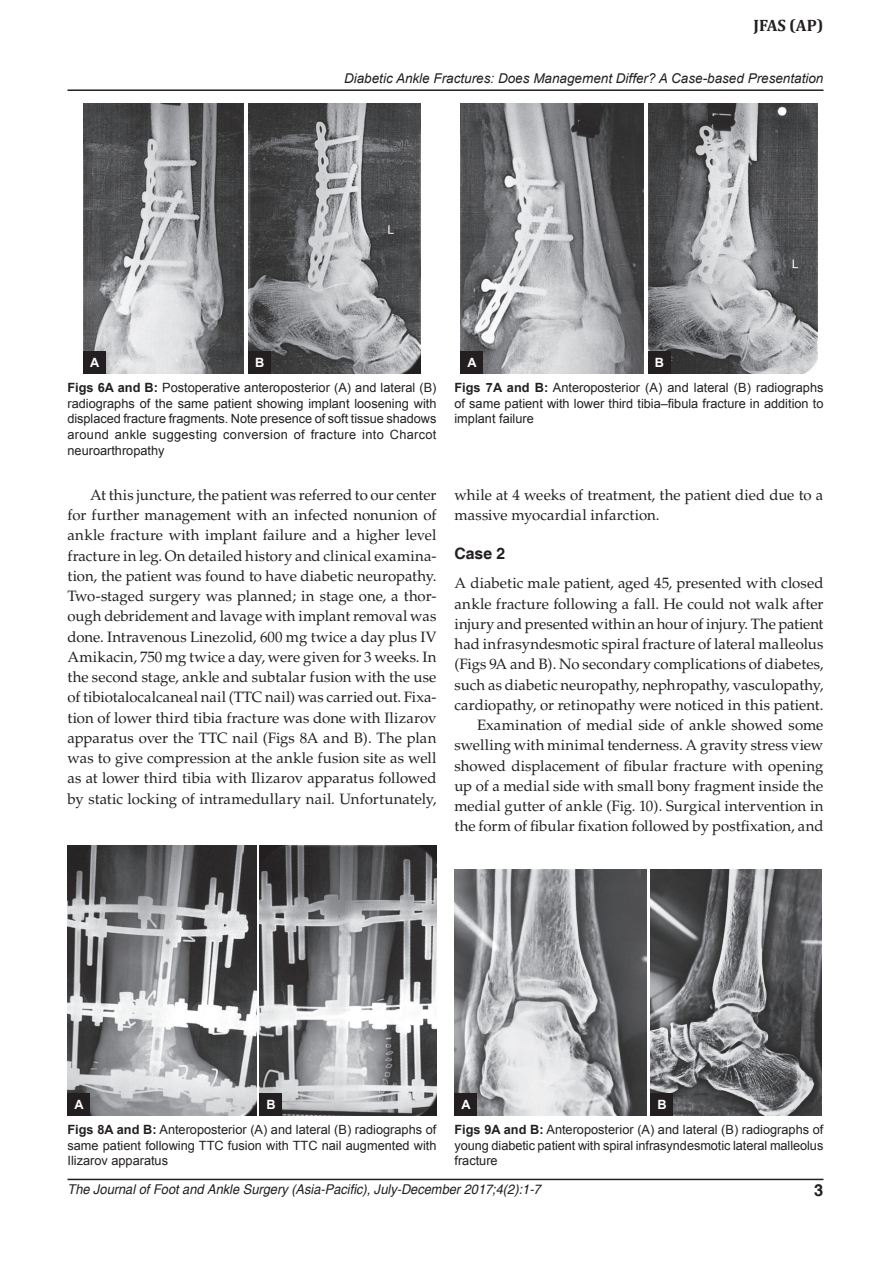
<style>
.page{position:relative;width:891px;height:1269px;background:#fff}
.page>*{position:absolute;margin:0;border:0;box-sizing:border-box;transform-origin:0 0}
.t1{font:700 16.5px "Cambria";letter-spacing:-.005em;color:#231f20}
.t2{font:700 16.5px "Helvetica";color:#231f20}
.t3{font:700 15.75px "Helvetica";color:#231f20}
.t4{font:15px/20.2px "Palatino";color:#231f20;text-align:justify}
.t5{font:italic 13.5px "Helvetica";color:#231f20;scale:.95 1}
.t6{font:italic 13.5px "Arial";color:#231f20}
.t7{font:12.75px/15.8px "Arial";color:#231f20;text-align:justify}
.t8{font:700 12.75px "Arial";color:#fff}
.s1{font-weight:700}
</style>
<div class="page">
<hr style="left:68px;top:89px;width:756px;height:2px;background:#231f20">
<hr style="left:68px;top:1179px;width:756px;height:1px;background:#231f20">
<img style="left:83px;top:104px;width:161px;height:270px">
<img style="left:248px;top:104px;width:173px;height:270px">
<div style="left:248px;top:351px;width:23px;height:23px;background:#231f20"></div>
<div style="left:83px;top:351px;width:23px;height:23px;background:#231f20"></div>
<img style="left:461px;top:104px;width:183px;height:270px">
<img style="left:648px;top:104px;width:169px;height:270px">
<img style="left:68px;top:846px;width:188px;height:270px">
<img style="left:260px;top:846px;width:176px;height:270px">
<img style="left:454px;top:869px;width:192px;height:247px">
<img style="left:651px;top:869px;width:171px;height:247px">
<div style="left:260px;top:1093px;width:22px;height:23px;background:#231f20"></div>
<div style="left:68px;top:1093px;width:22px;height:23px;background:#231f20"></div>
<div style="left:651px;top:1093px;width:22px;height:22px;background:#231f20"></div>
<div style="left:454px;top:1093px;width:23px;height:23px;background:#231f20"></div>
<div style="left:648px;top:351px;width:23px;height:22px;background:#231f20"></div>
<div style="left:461px;top:351px;width:22px;height:23px;background:#231f20"></div>
<p class="t1" style="left:753px;top:16px;width:72px">JFAs (AP)</p>
<p class="t6" style="left:344px;top:69px;width:481px">Diabetic Ankle Fractures: Does Management Differ? A Case-based Presentation</p>
<p class="t8" style="left:90px;top:354px;width:11px">A</p>
<p class="t8" style="left:255px;top:354px;width:11px">B</p>
<p class="t8" style="left:467px;top:354px;width:11px">A</p>
<p class="t8" style="left:655px;top:354px;width:11px">B</p>
<p class="t7" style="left:68px;top:380px;width:371px"><span class="s1">Figs 6A and B:</span> Postoperative anteroposterior (A) and lateral (B) radiographs of the same patient showing implant loosening with displaced fracture fragments. Note presence of soft tissue shadows around ankle suggesting conversion of fracture into Charcot neuroarthropathy</p>
<p class="t7" style="left:455px;top:380px;width:370px"><span class="s1">Figs 7A and B:</span> Anteroposterior (A) and lateral (B) radiographs of same patient with lower third tibia–fibula fracture in addition to implant failure</p>
<p class="t4" style="left:68px;top:485px;width:371px;text-indent:22px">At this juncture, the patient was referred to our center for further management with an infected nonunion of ankle fracture with implant failure and a higher level fracture in leg. On detailed history and clinical examina&shy;tion, the patient was found to have diabetic neuropathy.<br>Two-staged surgery was planned; in stage one, a thor&shy;ough debridement and lavage with implant removal was done. Intravenous Linezolid, 600 mg twice a day plus IV Amikacin, 750 mg twice a day, were given for 3 weeks. In the second stage, ankle and subtalar fusion with the use of tibiotalocalcaneal nail (TTC nail) was carried out. Fixa&shy;tion of lower third tibia fracture was done with Ilizarov apparatus over the TTC nail (Figs 8A and B). The plan was to give compression at the ankle fusion site as well as at lower third tibia with Ilizarov apparatus followed by static locking of intramedullary nail. Unfortunately,</p>
<p class="t4" style="left:454px;top:485px;width:370px">while at 4 weeks of treatment, the patient died due to a massive myocardial infarction.</p>
<p class="t3" style="left:454px;top:544px;width:52px">Case 2</p>
<p class="t4" style="left:454px;top:573px;width:371px;text-align:right">A diabetic male patient, aged 45, presented with closed ankle fracture following a fall. He could not walk after injury and presented within an hour of injury. The patient had infrasyndesmotic spiral fracture of lateral malleolus (Figs 9A and B). No secondary complications of diabetes, such as diabetic neuropathy, nephropathy, vasculopathy, cardiopathy, or retinopathy were noticed in this patient.<br>Examination of medial side of ankle showed some swelling with minimal tenderness. A gravity stress view showed displacement of fibular fracture with opening up of a medial side with small bony fragment inside the medial gutter of ankle (Fig. 10). Surgical intervention in the form of fibular fixation followed by postfixation, and</p>
<p class="t8" style="left:74px;top:1096px;width:11px">A</p>
<p class="t8" style="left:266px;top:1096px;width:11px">B</p>
<p class="t8" style="left:461px;top:1096px;width:11px">A</p>
<p class="t8" style="left:657px;top:1096px;width:11px">B</p>
<p class="t7" style="left:68px;top:1122px;width:371px"><span class="s1">Figs 8A and B:</span> Anteroposterior (A) and lateral (B) radiographs of same patient following TTC fusion with TTC nail augmented with Ilizarov apparatus</p>
<p class="t7" style="left:454px;top:1122px;width:371px"><span class="s1">Figs 9A and B:</span> Anteroposterior (A) and lateral (B) radiographs of young diabetic patient with spiral infrasyndesmotic lateral malleolus fracture</p>
<p class="t5" style="left:68px;top:1181px;width:500px">The Journal of Foot and Ankle Surgery (Asia-Pacific), July-December 2017;4(2):1-7</p>
<p class="t2" style="left:814px;top:1180px;width:11px">3</p>
</div>
